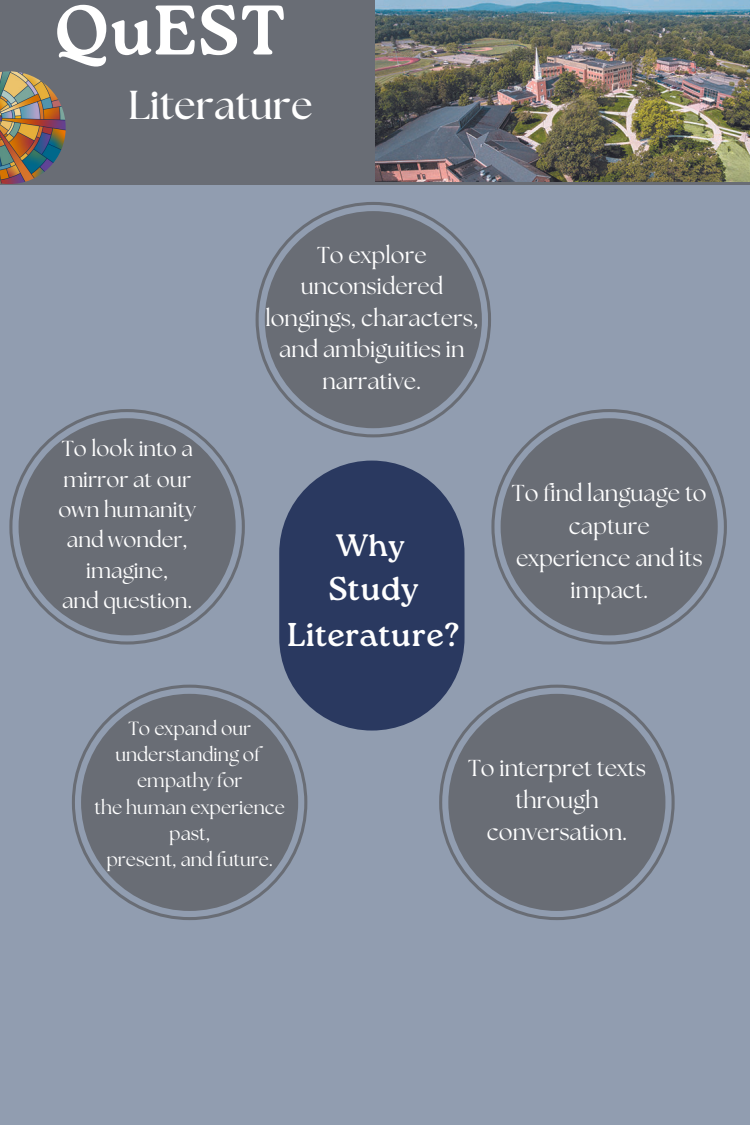
<style>
.page{position:relative;width:750px;height:1125px;background:#919db0}
.page>*{position:absolute;margin:0;border:0;box-sizing:border-box;transform-origin:0 0}
.t1{font:700 70px "Roca One";color:#fff}
.t2{font:700 40.3px "The Seasons";color:#fff}
.t3{font:32.9px/45.8px "Roca One";color:#fff;text-align:center}
.t4{font:30.9px "Roca One";color:#fff}
.t5{font:23px/32.2px "The Seasons";color:#fff;text-align:center}
.t6{font:21.7px/30.4px "The Seasons";color:#fff}
.t7{font:19px/26.2px "The Seasons";color:#fff;text-align:center}
</style>
<div class="page">
<svg style="left:9px;top:409px;width:236px;height:236px"></svg>
<div style="left:19px;top:418px;width:217px;height:217px;background:#696d75;border-radius:50%"></div>
<div style="left:0;top:0;width:750px;height:184px;background:#696d75"></div>
<img style="left:375px;top:0;width:375px;height:182px">
<img style="left:0;top:71px;width:66px;height:113px">
<svg style="left:72px;top:685px;width:235px;height:235px"></svg>
<div style="left:81px;top:694px;width:217px;height:217px;background:#696d75;border-radius:50%"></div>
<svg style="left:256px;top:202px;width:235px;height:235px"></svg>
<div style="left:265px;top:211px;width:217px;height:217px;background:#696d75;border-radius:50%"></div>
<svg style="left:491px;top:409px;width:236px;height:236px"></svg>
<div style="left:501px;top:418px;width:217px;height:217px;background:#696d75;border-radius:50%"></div>
<svg style="left:439px;top:685px;width:236px;height:235px"></svg>
<div style="left:448px;top:694px;width:217px;height:217px;background:#696d75;border-radius:50%"></div>
<div style="left:279px;top:461px;width:186px;height:270px;background:#2a3960;border-radius:93px"></div>
<p class="t1" style="left:54px;top:-11px;width:233px">QuEST</p>
<p class="t2" style="left:128px;top:87px;width:186px">Literature</p>
<p class="t6" style="left:62px;top:435px;width:133px">To look into a mirror at our</p>
<p class="t6" style="left:58px;top:496px;width:139px">own humanity</p>
<p class="t6" style="left:67px;top:526px;width:122px;text-align:center">and wonder, imagine,</p>
<p class="t6" style="left:62px;top:587px;width:132px">and question.</p>
<p class="t5" style="left:301px;top:241px;width:144px;line-height:31.5px">To explore unconsidered</p>
<p class="t5" style="left:265px;top:303px;width:215px">longings, characters,</p>
<p class="t5" style="left:279px;top:335px;width:187px">and ambiguities in</p>
<p class="t5" style="left:323px;top:366px;width:100px">narrative.</p>
<p class="t4" style="left:336px;top:527px;width:71px">Why</p>
<p class="t3" style="left:287px;top:566px;width:174px">Study<br>Literature?</p>
<p class="t5" style="left:512px;top:479px;width:196px">To find language to capture</p>
<p class="t5" style="left:516px;top:543px;width:188px">experience and its</p>
<p class="t5" style="left:571px;top:576px;width:79px">impact.</p>
<p class="t7" style="left:128px;top:716px;width:124px">To expand our</p>
<p class="t7" style="left:115px;top:743px;width:146px">understanding of</p>
<p class="t7" style="left:137px;top:769px;width:107px">empathy for</p>
<p class="t7" style="left:95px;top:795px;width:192px">the human experience past,</p>
<p class="t7" style="left:106px;top:848px;width:168px">present, and future.</p>
<p class="t5" style="left:468px;top:753px;width:180px">To interpret texts through</p>
<p class="t5" style="left:487px;top:818px;width:142px">conversation.</p>
</div>
